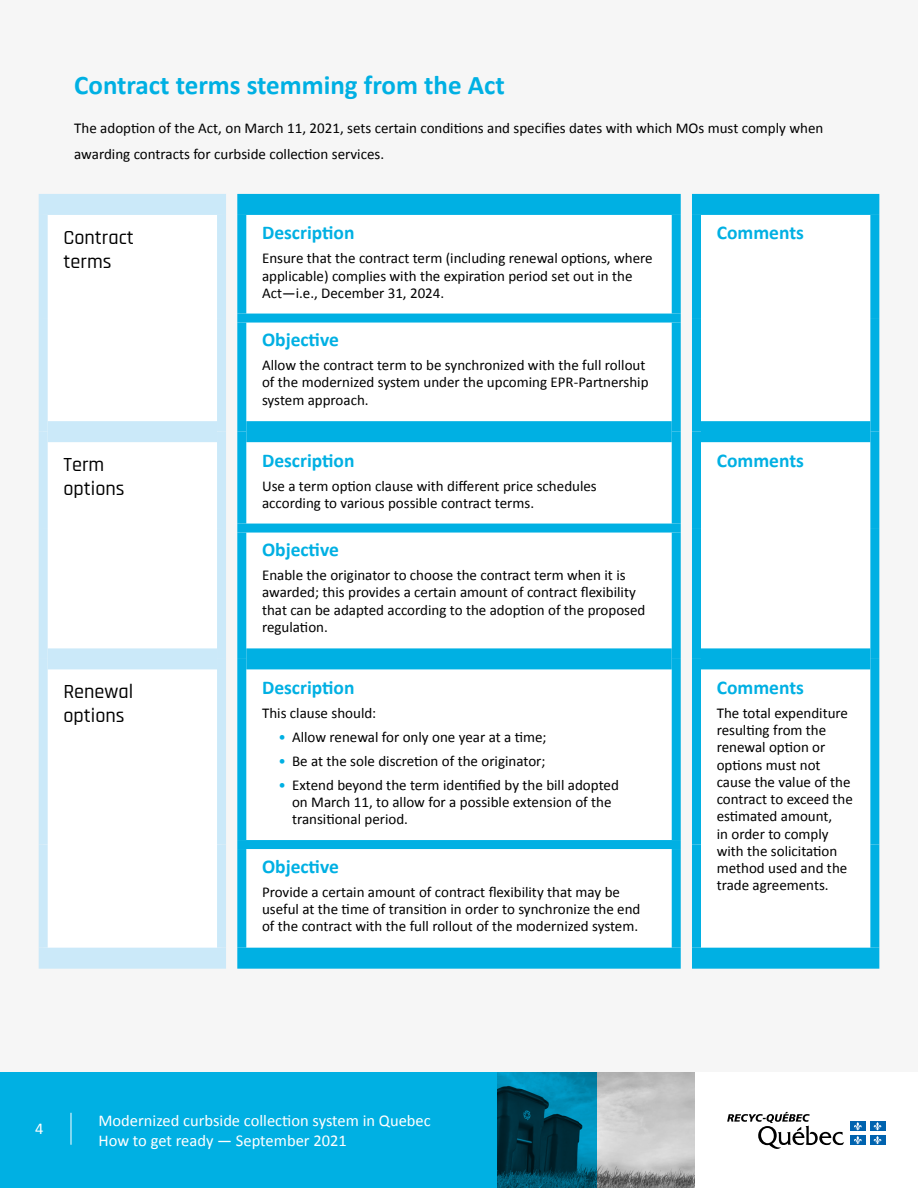
<style>
.page{position:relative;width:918px;height:1188px;background:#fff}
.page>*{position:absolute;margin:0;border:0;box-sizing:border-box;transform-origin:0 0}
.t1{font:700 27px "Calibri";color:#00b0e3}
.t2{font:500 20.25px/24px "Rajdhani";color:#000}
.t3{font:700 19.5px "Calibri";color:#00b0e3}
.t4{font:16.5px/19.8px "Calibri";color:#fff}
.t5{font:15px/17.2px "Calibri";color:#000}
.s1{color:#00b0e3}
</style>
<div class="page">
<div style="left:0;top:1071px;width:596px;height:117px;background:#00b0e3"></div>
<img style="left:498px;top:1071px;width:197px;height:117px">
<div style="left:0;top:0;width:918px;height:1071px;background:#f6f6f6"></div>
<hr style="left:71px;top:1113px;width:1px;height:32px;background:#fff">
<svg style="left:727px;top:1112px;width:117px;height:37px"></svg>
<div style="left:850px;top:1122px;width:15px;height:9px;background:#0063af"></div>
<svg style="left:854px;top:1122px;width:8px;height:8px"></svg>
<div style="left:870px;top:1122px;width:15px;height:9px;background:#0063af"></div>
<svg style="left:873px;top:1122px;width:9px;height:8px"></svg>
<div style="left:850px;top:1135px;width:15px;height:10px;background:#0063af"></div>
<svg style="left:854px;top:1136px;width:8px;height:8px"></svg>
<div style="left:870px;top:1135px;width:15px;height:10px;background:#0063af"></div>
<svg style="left:873px;top:1136px;width:9px;height:8px"></svg>
<div style="left:48px;top:215px;width:822px;height:733px;background:#fff"></div>
<div style="left:39px;top:948px;width:187px;height:21px;background:#cbe9f9"></div>
<div style="left:692px;top:948px;width:187px;height:21px;background:#00b0e3"></div>
<div style="left:39px;top:215px;width:9px;height:103px;background:#cbe9f9"></div>
<div style="left:217px;top:215px;width:9px;height:103px;background:#cbe9f9"></div>
<div style="left:39px;top:318px;width:9px;height:114px;background:#cbe9f9"></div>
<div style="left:217px;top:318px;width:9px;height:114px;background:#cbe9f9"></div>
<div style="left:237px;top:215px;width:9px;height:99px;background:#00b0e3"></div>
<div style="left:672px;top:215px;width:9px;height:99px;background:#00b0e3"></div>
<div style="left:692px;top:215px;width:9px;height:103px;background:#00b0e3"></div>
<div style="left:870px;top:215px;width:9px;height:103px;background:#00b0e3"></div>
<div style="left:870px;top:318px;width:9px;height:114px;background:#00b0e3"></div>
<div style="left:237px;top:323px;width:9px;height:109px;background:#00b0e3"></div>
<div style="left:672px;top:323px;width:9px;height:109px;background:#00b0e3"></div>
<div style="left:692px;top:318px;width:9px;height:114px;background:#00b0e3"></div>
<div style="left:39px;top:432px;width:9px;height:96px;background:#cbe9f9"></div>
<div style="left:217px;top:432px;width:9px;height:96px;background:#cbe9f9"></div>
<div style="left:39px;top:528px;width:9px;height:131px;background:#cbe9f9"></div>
<div style="left:217px;top:528px;width:9px;height:131px;background:#cbe9f9"></div>
<div style="left:237px;top:432px;width:9px;height:92px;background:#00b0e3"></div>
<div style="left:672px;top:432px;width:9px;height:92px;background:#00b0e3"></div>
<div style="left:692px;top:432px;width:9px;height:96px;background:#00b0e3"></div>
<div style="left:870px;top:432px;width:9px;height:96px;background:#00b0e3"></div>
<div style="left:870px;top:528px;width:9px;height:131px;background:#00b0e3"></div>
<div style="left:237px;top:533px;width:9px;height:126px;background:#00b0e3"></div>
<div style="left:672px;top:533px;width:9px;height:126px;background:#00b0e3"></div>
<div style="left:692px;top:528px;width:9px;height:131px;background:#00b0e3"></div>
<div style="left:39px;top:659px;width:9px;height:186px;background:#cbe9f9"></div>
<div style="left:217px;top:659px;width:9px;height:186px;background:#cbe9f9"></div>
<div style="left:39px;top:845px;width:9px;height:103px;background:#cbe9f9"></div>
<div style="left:217px;top:845px;width:9px;height:103px;background:#cbe9f9"></div>
<div style="left:237px;top:659px;width:9px;height:181px;background:#00b0e3"></div>
<div style="left:672px;top:659px;width:9px;height:181px;background:#00b0e3"></div>
<div style="left:692px;top:659px;width:9px;height:186px;background:#00b0e3"></div>
<div style="left:870px;top:659px;width:9px;height:186px;background:#00b0e3"></div>
<div style="left:870px;top:845px;width:9px;height:103px;background:#00b0e3"></div>
<div style="left:237px;top:849px;width:9px;height:99px;background:#00b0e3"></div>
<div style="left:672px;top:849px;width:9px;height:99px;background:#00b0e3"></div>
<div style="left:692px;top:845px;width:9px;height:103px;background:#00b0e3"></div>
<div style="left:39px;top:194px;width:187px;height:21px;background:#cbe9f9"></div>
<div style="left:237px;top:194px;width:444px;height:21px;background:#00b0e3"></div>
<div style="left:692px;top:194px;width:187px;height:21px;background:#00b0e3"></div>
<div style="left:48px;top:421px;width:169px;height:21px;background:#cbe9f9"></div>
<div style="left:246px;top:421px;width:426px;height:21px;background:#00b0e3"></div>
<div style="left:701px;top:421px;width:169px;height:21px;background:#00b0e3"></div>
<div style="left:48px;top:648px;width:169px;height:21px;background:#cbe9f9"></div>
<div style="left:246px;top:648px;width:426px;height:21px;background:#00b0e3"></div>
<div style="left:701px;top:648px;width:169px;height:21px;background:#00b0e3"></div>
<div style="left:237px;top:948px;width:444px;height:21px;background:#00b0e3"></div>
<div style="left:237px;top:314px;width:444px;height:9px;background:#00b0e3"></div>
<div style="left:237px;top:524px;width:444px;height:9px;background:#00b0e3"></div>
<div style="left:237px;top:840px;width:444px;height:9px;background:#00b0e3"></div>
<h1 class="t1" style="left:74px;top:69px;width:432px">Contract terms stemming from the Act</h1>
<p class="t5" style="left:74px;top:115px;width:751px;line-height:25.5px">The adoption of the Act, on March 11, 2021, sets certain conditions and specifies dates with which MOs must comply when awarding contracts for curbside collection services.</p>
<h2 class="t2" style="left:63px;top:226px;width:72px">Contract terms</h2>
<p class="t3" style="left:262px;top:221px;width:94px">Description</p>
<p class="t5" style="left:262px;top:249px;width:392px">Ensure that the contract term (including renewal options, where applicable) complies with the expiration period set out in the<br>Act—i.e., December 31, 2024.</p>
<p class="t3" style="left:262px;top:328px;width:78px">Objective</p>
<p class="t5" style="left:262px;top:356px;width:388px">Allow the contract term to be synchronized with the full rollout of the modernized system under the upcoming EPR-Partnership system approach.</p>
<h3 class="t2" style="left:63px;top:453px;width:63px">Term options</h3>
<p class="t3" style="left:262px;top:448px;width:94px">Description</p>
<p class="t5" style="left:262px;top:476px;width:336px">Use a term option clause with different price schedules according to various possible contract terms.</p>
<p class="t3" style="left:262px;top:538px;width:78px">Objective</p>
<p class="t5" style="left:262px;top:566px;width:385px">Enable the originator to choose the contract term when it is awarded; this provides a certain amount of contract flexibility that can be adapted according to the adoption of the proposed regulation.</p>
<h4 class="t2" style="left:63px;top:680px;width:71px">Renewal options</h4>
<p class="t3" style="left:262px;top:675px;width:94px">Description</p>
<p class="t5" style="left:262px;top:703px;width:116px">This clause should:</p>
<p class="t5" style="left:279px;top:727px;width:269px"><span class="s1">•</span> Allow renewal for only one year at a time;</p>
<p class="t5" style="left:279px;top:751px;width:268px"><span class="s1">•</span> Be at the sole discretion of the originator;</p>
<p class="t5" style="left:292px;top:775px;width:328px;text-indent:-14px"><span class="s1">•</span> Extend beyond the term identified by the bill adopted on March 11, to allow for a possible extension of the transitional period.</p>
<p class="t3" style="left:262px;top:854px;width:78px">Objective</p>
<p class="t5" style="left:262px;top:882px;width:380px">Provide a certain amount of contract flexibility that may be useful at the time of transition in order to synchronize the end of the contract with the full rollout of the modernized system.</p>
<h3 class="t3" style="left:717px;top:221px;width:89px">Comments</h3>
<h3 class="t3" style="left:717px;top:448px;width:89px">Comments</h3>
<p class="t3" style="left:717px;top:675px;width:89px">Comments</p>
<p class="t5" style="left:717px;top:703px;width:138px">The total expenditure resulting from the renewal option or options must not cause the value of the contract to exceed the estimated amount,<br>in order to comply with the solicitation method used and the trade agreements.</p>
<p class="t4" style="left:35px;top:1118px;width:10px">4</p>
<p class="t4" style="left:98px;top:1110px;width:334px">Modernized curbside collection system in Quebec<br>How to get ready — September 2021</p>
</div>
